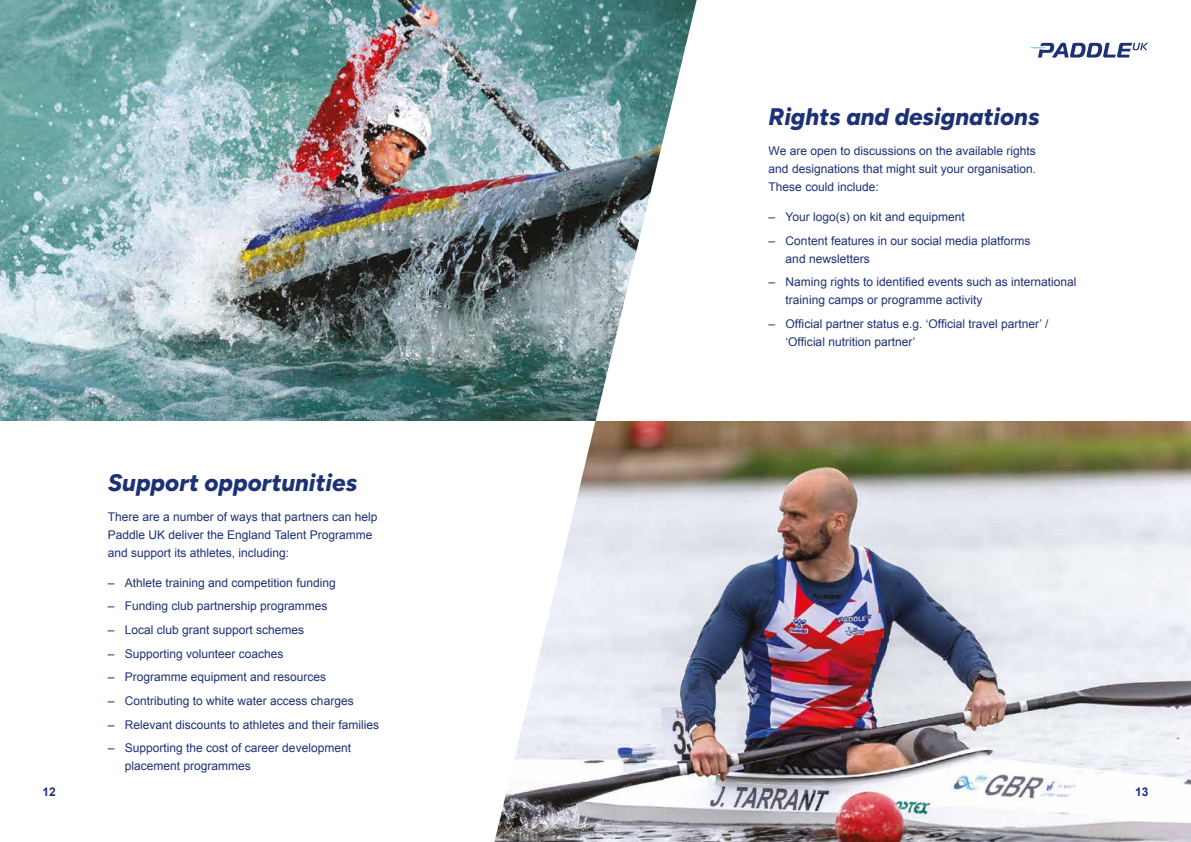
<style>
.page{position:relative;width:1191px;height:842px;background:#fff}
.page>*{position:absolute;margin:0;border:0;box-sizing:border-box;transform-origin:0 0}
.t1{font:italic 800 24px "Figtree";color:#1d3176}
.t2{font:12px/18px "Arial";color:#1d3176}
.t3{font:700 12px "Arial";color:#1d3176}
</style>
<div class="page">
<svg style="left:1030px;top:43px;width:118px;height:15px"></svg>
<img style="left:0;top:0;width:696px;height:421px">
<img style="left:595px;top:421px;width:596px;height:421px">
<svg style="left:494px;top:423px;width:101px;height:419px"></svg>
<p class="t3" style="left:43px;top:785px;width:15px">12</p>
<h1 class="t1" style="left:108px;top:473px;width:251px">Support opportunities</h1>
<p class="t2" style="left:108px;top:508px;width:271px">There are a number of ways that partners can help<br>Paddle UK deliver the England Talent Programme and support its athletes, including:</p>
<p class="t2" style="left:108px;top:574px;width:229px">– Athlete training and competition funding</p>
<p class="t2" style="left:108px;top:598px;width:221px">– Funding club partnership programmes</p>
<p class="t2" style="left:108px;top:622px;width:198px">– Local club grant support schemes</p>
<p class="t2" style="left:108px;top:645px;width:177px">– Supporting volunteer coaches</p>
<p class="t2" style="left:108px;top:669px;width:220px">– Programme equipment and resources</p>
<p class="t2" style="left:108px;top:693px;width:247px">– Contributing to white water access charges</p>
<p class="t2" style="left:108px;top:716px;width:273px">– Relevant discounts to athletes and their families</p>
<p class="t2" style="left:125px;top:740px;width:228px;text-indent:-17px">– Supporting the cost of career development placement programmes</p>
<h1 class="t1" style="left:768px;top:107px;width:272px">Rights and designations</h1>
<p class="t2" style="left:768px;top:143px;width:269px;text-align:justify">We are open to discussions on the available rights and designations that might suit your organisation.<br>These could include:</p>
<p class="t2" style="left:768px;top:209px;width:197px">– Your logo(s) on kit and equipment</p>
<p class="t2" style="left:785px;top:232px;width:246px;text-indent:-17px">– Content features in our social media platforms and newsletters</p>
<p class="t2" style="left:785px;top:274px;width:292px;text-indent:-17px">– Naming rights to identified events such as international training camps or programme activity</p>
<p class="t2" style="left:785px;top:316px;width:264px;text-indent:-17px">– Official partner status e.g. ‘Official travel partner’ / ‘Official nutrition partner’</p>
<p class="t3" style="left:1135px;top:785px;width:15px">13</p>
</div>
